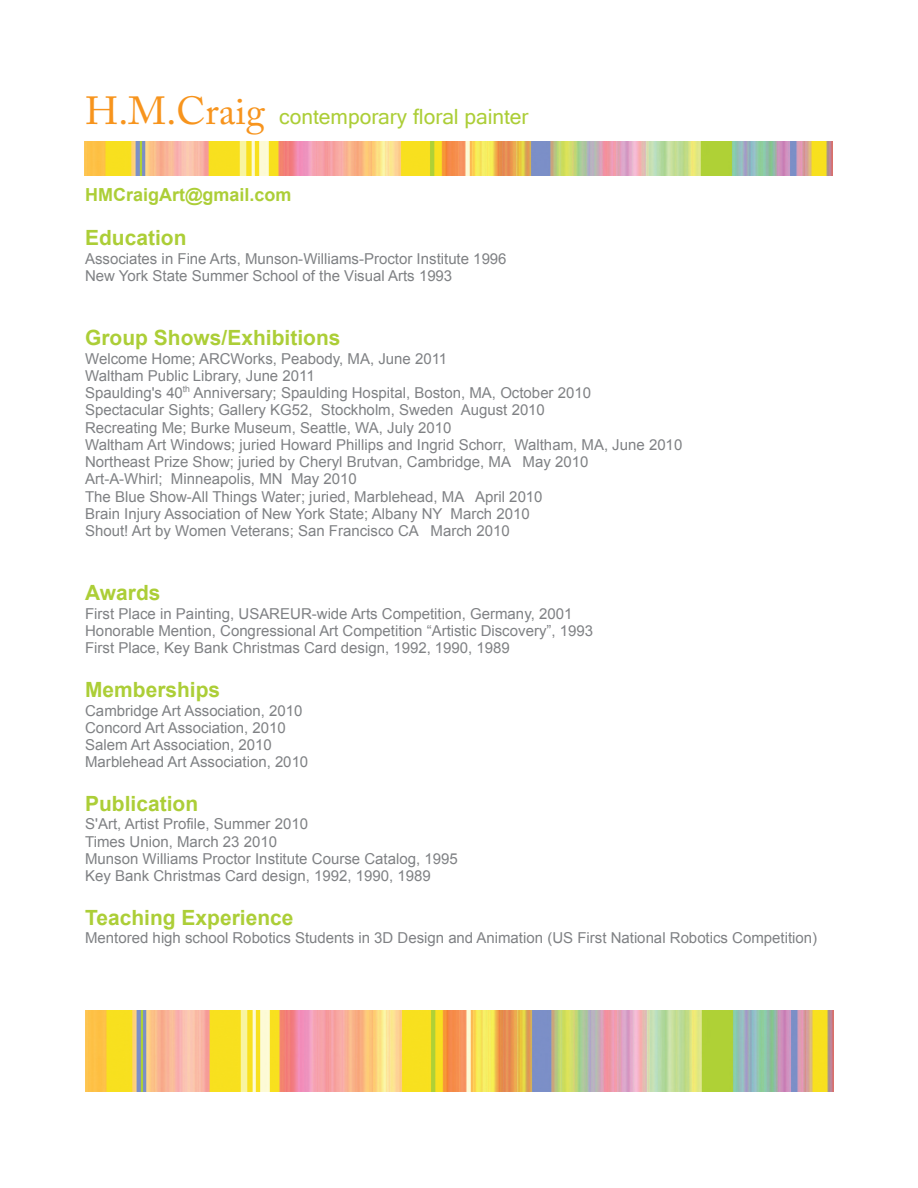
<style>
.page{position:relative;width:918px;height:1188px;background:#fff}
.page>*{position:absolute;margin:0;border:0;box-sizing:border-box;transform-origin:0 0}
.t1{font:700 21px "Arial";color:#acce37}
.t2{font:21px "Microsoft Sans Serif";color:#acce37}
.t3{font:700 18px "Arial";color:#acce37}
.t4{font:15px/17.2px "Arial";color:#7f8184}
.s1{font-family:"Adobe Caslon Pro";font-size:39px;color:#f7941d}
</style>
<div class="page">
<img style="left:84px;top:141px;width:749px;height:34px">
<img style="left:86px;top:1011px;width:748px;height:81px">
<h1 class="t2" style="left:85px;top:105px;width:445px"><span class="s1">H.M.Craig</span> contemporary floral painter</h1>
<p class="t3" style="left:85px;top:183px;width:208px">HMCraigArt@gmail.com</p>
<h1 class="t1" style="left:85px;top:224px;width:103px">Education</h1>
<p class="t4" style="left:85px;top:250px;width:423px">Associates in Fine Arts, Munson-Williams-Proctor Institute 1996<br>New York State Summer School of the Visual Arts 1993</p>
<h1 class="t1" style="left:85px;top:324px;width:257px">Group Shows/Exhibitions</h1>
<p class="t4" style="left:85px;top:350px;width:599px">Welcome Home; ARCWorks, Peabody, MA, June 2011<br>Waltham Public Library, June 2011<br>Spaulding's 40<sup>th</sup> Anniversary; Spaulding Hospital, Boston, MA, October 2010<br>Spectacular Sights; Gallery KG52, Stockholm, Sweden August 2010<br>Recreating Me; Burke Museum, Seattle, WA, July 2010<br>Waltham Art Windows; juried Howard Phillips and Ingrid Schorr, Waltham, MA, June 2010<br>Northeast Prize Show; juried by Cheryl Brutvan, Cambridge, MA May 2010<br>Art-A-Whirl; Minneapolis, MN May 2010<br>The Blue Show-All Things Water; juried, Marblehead, MA April 2010<br>Brain Injury Association of New York State; Albany NY March 2010<br>Shout! Art by Women Veterans; San Francisco CA March 2010</p>
<h1 class="t1" style="left:85px;top:579px;width:77px">Awards</h1>
<p class="t4" style="left:85px;top:605px;width:510px">First Place in Painting, USAREUR-wide Arts Competition, Germany, 2001<br>Honorable Mention, Congressional Art Competition “Artistic Discovery”, 1993<br>First Place, Key Bank Christmas Card design, 1992, 1990, 1989</p>
<h1 class="t1" style="left:85px;top:676px;width:137px">Memberships</h1>
<p class="t4" style="left:85px;top:702px;width:225px">Cambridge Art Association, 2010<br>Concord Art Association, 2010<br>Salem Art Association, 2010<br>Marblehead Art Association, 2010</p>
<h1 class="t1" style="left:85px;top:790px;width:115px">Publication</h1>
<p class="t4" style="left:85px;top:816px;width:374px">S'Art, Artist Profile, Summer 2010<br>Times Union, March 23 2010<br>Munson Williams Proctor Institute Course Catalog, 1995<br>Key Bank Christmas Card design, 1992, 1990, 1989</p>
<h1 class="t1" style="left:85px;top:904px;width:210px">Teaching Experience</h1>
<p class="t4" style="left:85px;top:930px;width:734px">Mentored high school Robotics Students in 3D Design and Animation (US First National Robotics Competition)</p>
</div>
